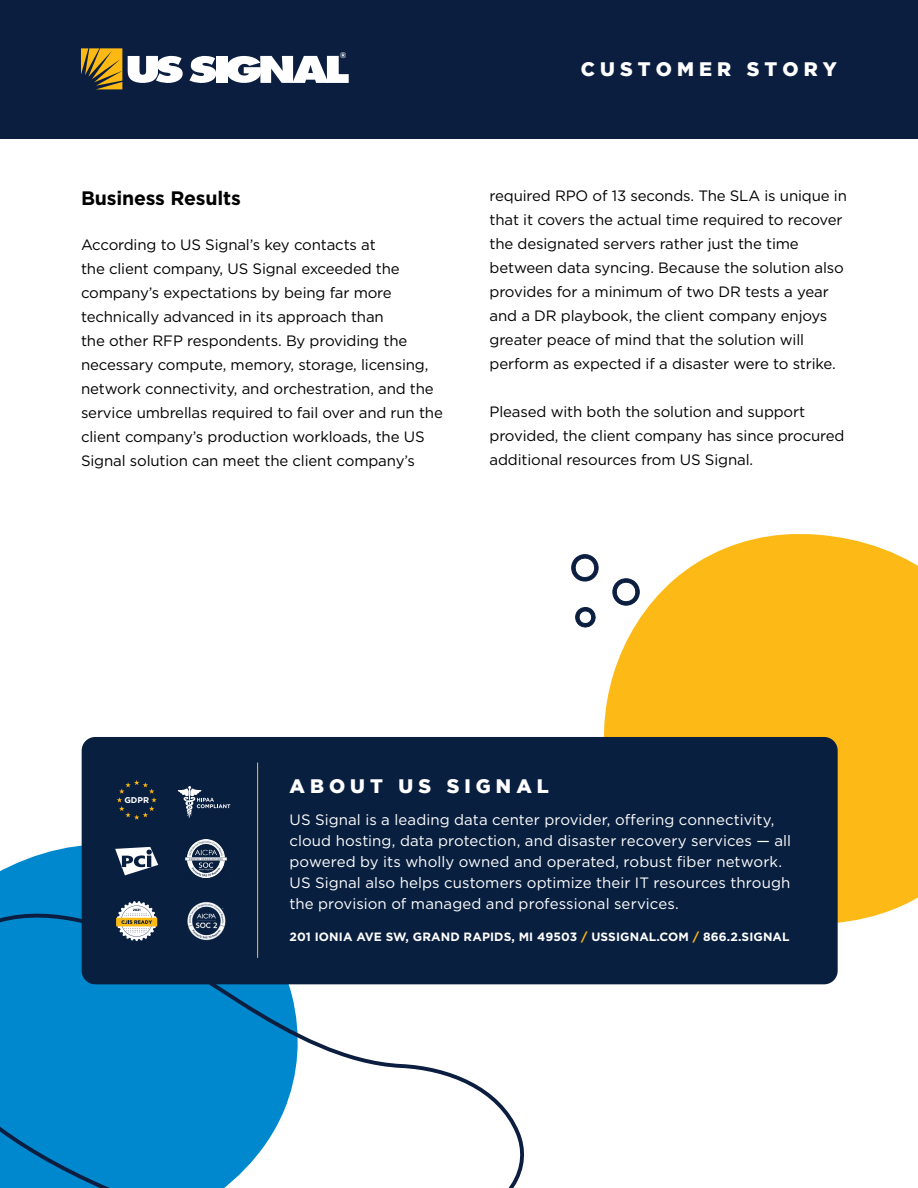
<style>
.page{position:relative;width:918px;height:1188px;background:#fff}
.page>*{position:absolute;margin:0;border:0;box-sizing:border-box;transform-origin:0 0}
.t1{font:900 19.5px "Gotham";letter-spacing:.26em;color:#fff}
.t2{font:700 19.5px "Gotham";letter-spacing:-.01em;color:#000}
.t3{font:15px/24px "Gotham";letter-spacing:-.01em;color:#000}
.t4{font:15px/21px "Gotham";letter-spacing:.005em;color:#fff}
.t5{font:700 12px "Gotham";letter-spacing:.01em;color:#fff}
.t6{font:700 8.4px "Gotham";color:#fff}
.t7{font:900 8.1px "Gotham";color:#fff}
.s1{color:#fdb913}
</style>
<div class="page">
<svg style="left:0;top:840px;width:82px;height:57px;fill:#0088ce"></svg>
<svg style="left:604px;top:534px;width:314px;height:389px;background:#fdc131"></svg>
<div style="left:0;top:0;width:918px;height:138px;background:#0b1e40"></div>
<svg style="left:81px;top:48px;width:41px;height:41px"></svg>
<svg style="left:128px;top:56px;width:55px;height:27px"></svg>
<svg style="left:189px;top:56px;width:27px;height:27px"></svg>
<div style="left:216px;top:56px;width:11px;height:27px;background:#fff"></div>
<svg style="left:227px;top:55px;width:122px;height:28px"></svg>
<svg style="left:0;top:897px;width:531px;height:291px"></svg>
<svg style="left:571px;top:554px;width:28px;height:28px"></svg>
<svg style="left:575px;top:606px;width:21px;height:22px"></svg>
<svg style="left:610px;top:576px;width:31px;height:32px"></svg>
<div style="left:82px;top:737px;width:756px;height:247px;background:#091f3f;border-radius:14px"></div>
<hr style="left:257px;top:763px;width:1px;height:195px;background:#fdb913">
<img style="left:187px;top:902px;width:39px;height:39px">
<svg style="left:115px;top:847px;width:43px;height:28px"></svg>
<svg style="left:178px;top:786px;width:52px;height:32px"></svg>
<svg style="left:117px;top:780px;width:40px;height:40px"></svg>
<svg style="left:116px;top:901px;width:41px;height:40px"></svg>
<img style="left:186px;top:840px;width:41px;height:37px">
<p class="t7" style="left:340px;top:51px;width:8px">®</p>
<p class="t2" style="left:81px;top:185px;width:161px">Business Results</p>
<p class="t3" style="left:81px;top:232px;width:363px">According to US Signal’s key contacts at<br>the client company, US Signal exceeded the company’s expectations by being far more technically advanced in its approach than<br>the other RFP respondents. By providing the necessary compute, memory, storage, licensing, network connectivity, and orchestration, and the service umbrellas required to fail over and run the client company’s production workloads, the US Signal solution can meet the client company’s</p>
<p class="t1" style="left:581px;top:58px;width:257px">CUSTOMER STORY</p>
<p class="t3" style="left:490px;top:183px;width:359px">required RPO of 13 seconds. The SLA is unique in that it covers the actual time required to recover the designated servers rather just the time between data syncing. Because the solution also provides for a minimum of two DR tests a year and a DR playbook, the client company enjoys greater peace of mind that the solution will perform as expected if a disaster were to strike.</p>
<p class="t3" style="left:490px;top:399px;width:356px">Pleased with both the solution and support provided, the client company has since procured additional resources from US Signal.</p>
<p class="t6" style="left:124px;top:794px;width:26px">GDPR</p>
<p class="t1" style="left:289px;top:775px;width:261px">ABOUT US SIGNAL</p>
<p class="t4" style="left:289px;top:809px;width:503px">US Signal is a leading data center provider, offering connectivity, cloud hosting, data protection, and disaster recovery services — all powered by its wholly owned and operated, robust fiber network.</p>
<p class="t4" style="left:289px;top:872px;width:502px">US Signal also helps customers optimize their IT resources through the provision of managed and professional services.</p>
<p class="t5" style="left:289px;top:929px;width:502px">201 IONIA AVE SW, GRAND RAPIDS, MI 49503 <span class="s1">/</span> USSIGNAL.COM <span class="s1">/</span> 866.2.SIGNAL</p>
</div>
